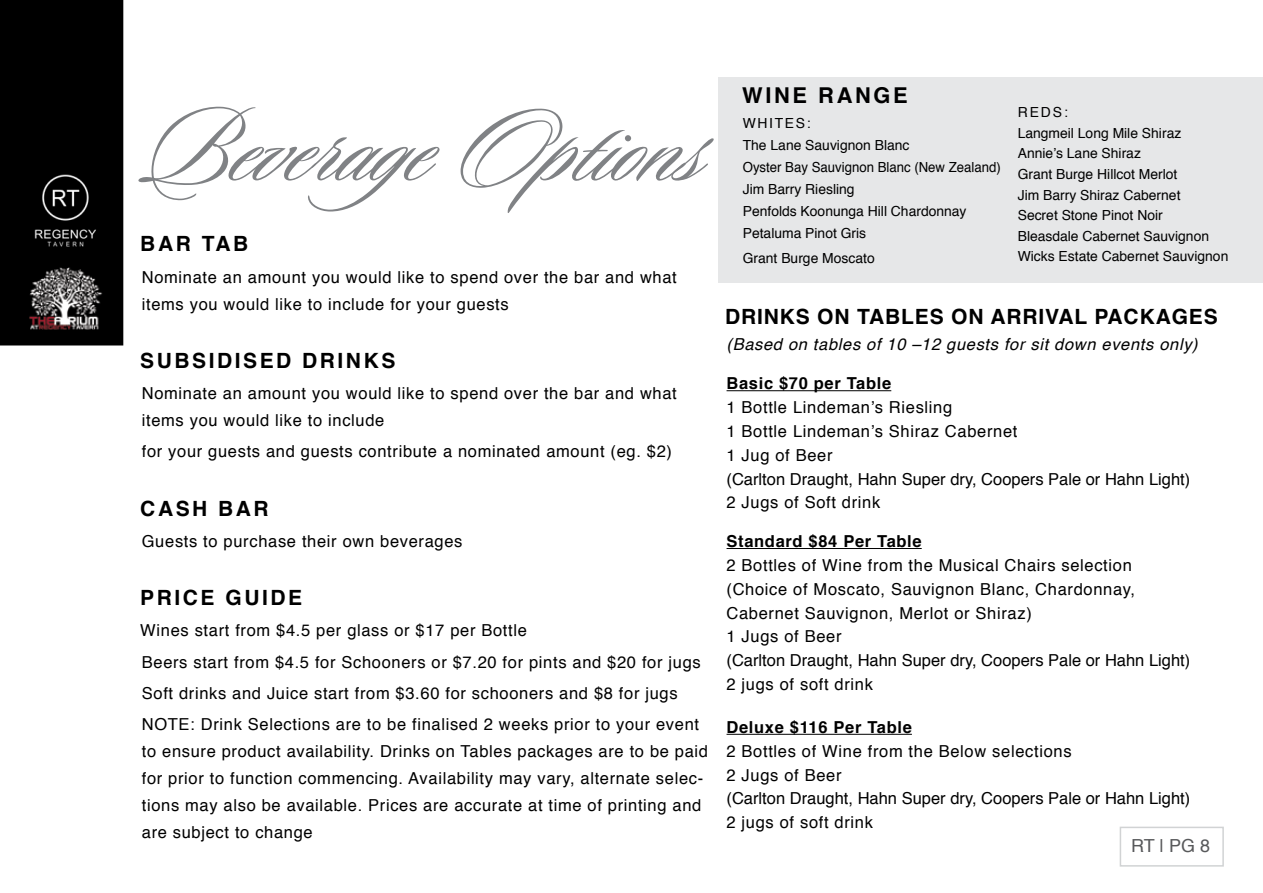
<style>
.page{position:relative;width:1263px;height:893px;background:#fff}
.page>*{position:absolute;margin:0;border:0;box-sizing:border-box;transform-origin:0 0}
.t1{font:111px "Sloop Script One";color:#808285}
.t2{font:700 21.9px "Helvetica";color:#000}
.t3{font:700 21px "Helvetica";letter-spacing:.12em;color:#000}
.t4{font:700 21px "Helvetica";letter-spacing:.04em;color:#000}
.t5{font:18px "Helvetica";color:#58595b}
.t6{font:16.5px/23.7px "Helvetica";letter-spacing:.04em;color:#000}
.t7{font:700 16.5px "Helvetica";letter-spacing:.04em;color:#000}
.t8{font:italic 16.5px "Helvetica";letter-spacing:.04em;color:#000}
.t9{font:13.95px/20.5px "Helvetica";color:#000}
</style>
<div class="page">
<div style="left:1120px;top:827px;width:104px;height:40px;border:2px solid #d1d3d4"></div>
<hr style="left:726px;top:390px;width:165px;height:1px;background:#000">
<hr style="left:726px;top:548px;width:196px;height:1px;background:#000">
<hr style="left:726px;top:734px;width:186px;height:1px;background:#000">
<div style="left:719px;top:77px;width:544px;height:206px;background:#e6e7e8"></div>
<div style="left:0;top:0;width:123px;height:345px;background:#000"></div>
<img style="left:17px;top:158px;width:93px;height:106px">
<img style="left:30px;top:267px;width:76px;height:62px">
<h1 class="t1" style="left:140px;top:91px;width:565px">Beverage Options</h1>
<p class="t3" style="left:140px;top:227px;width:107px">BAR TAB</p>
<p class="t6" style="left:142px;top:264px;width:536px;line-height:27px">Nominate an amount you would like to spend over the bar and what items you would like to include for your guests</p>
<p class="t3" style="left:140px;top:344px;width:257px">SUBSIDISED DRINKS</p>
<p class="t6" style="left:142px;top:380px;width:536px;line-height:27px">Nominate an amount you would like to spend over the bar and what items you would like to include</p>
<p class="t6" style="left:142px;top:440px;width:532px">for your guests and guests contribute a nominated amount (eg. $2)</p>
<p class="t3" style="left:140px;top:491px;width:130px">CASH BAR</p>
<p class="t6" style="left:142px;top:530px;width:322px">Guests to purchase their own beverages</p>
<p class="t3" style="left:140px;top:581px;width:163px">PRICE GUIDE</p>
<p class="t6" style="left:140px;top:616px;width:562px;line-height:31.2px">Wines start from $4.5 per glass or $17 per Bottle<br>Beers start from $4.5 for Schooners or $7.20 for pints and $20 for jugs Soft drinks and Juice start from $3.60 for schooners and $8 for jugs NOTE: Drink Selections are to be finalised 2 weeks prior to your event</p>
<p class="t6" style="left:142px;top:738px;width:568px;line-height:27px">to ensure product availability. Drinks on Tables packages are to be paid for prior to function commencing. Availability may vary, alternate selec&shy;tions may also be available. Prices are accurate at time of printing and are subject to change</p>
<h2 class="t2" style="left:742px;top:78px;width:38px">WINE</h2>
<h2 class="t2" style="left:818px;top:78px;width:19px">RANGE</h2>
<p class="t9" style="left:743px;top:114px;width:25px">Whites</p>
<p class="t9" style="left:743px;top:113px;width:260px;line-height:22px;text-indent:64px">:<br>The Lane Sauvignon Blanc<br>Oyster Bay Sauvignon Blanc (New Zealand)<br>Jim Barry Riesling<br>Penfolds Koonunga Hill Chardonnay<br>Petaluma Pinot Gris</p>
<p class="t9" style="left:743px;top:248px;width:133px">Grant Burge Moscato</p>
<p class="t9" style="left:1018px;top:103px;width:24px">Reds</p>
<p class="t9" style="left:1018px;top:103px;width:212px;text-indent:46px">:<br>Langmeil Long Mile Shiraz<br>Annie’s Lane Shiraz<br>Grant Burge Hillcot Merlot<br>Jim Barry Shiraz Cabernet<br>Secret Stone Pinot Noir<br>Bleasdale Cabernet Sauvignon<br>Wicks Estate Cabernet Sauvignon</p>
<p class="t4" style="left:725px;top:299px;width:494px">DRINKS ON TABLES ON ARRIVAL PACKAGES</p>
<p class="t8" style="left:726px;top:332px;width:473px">(Based on tables of 10 –12 guests for sit down events only)</p>
<p class="t7" style="left:726px;top:370px;width:166px">BASIC $70 PER TABLE</p>
<p class="t6" style="left:726px;top:396px;width:465px">1 Bottle Lindeman’s Riesling<br>1 Bottle Lindeman’s Shiraz Cabernet<br>1 Jug of Beer<br>(Carlton Draught, Hahn Super dry, Coopers Pale or Hahn Light)<br>2 Jugs of Soft drink</p>
<p class="t7" style="left:726px;top:528px;width:197px">STANDARD $84 PER TABLE</p>
<p class="t6" style="left:726px;top:554px;width:465px">2 Bottles of Wine from the Musical Chairs selection (Choice of Moscato, Sauvignon Blanc, Chardonnay, Cabernet Sauvignon, Merlot or Shiraz)<br>1 Jugs of Beer<br>(Carlton Draught, Hahn Super dry, Coopers Pale or Hahn Light)<br>2 jugs of soft drink</p>
<p class="t7" style="left:726px;top:714px;width:187px">DELUXE $116 PER TABLE</p>
<p class="t6" style="left:726px;top:740px;width:465px">2 Bottles of Wine from the Below selections<br>2 Jugs of Beer<br>(Carlton Draught, Hahn Super dry, Coopers Pale or Hahn Light)<br>2 jugs of soft drink</p>
<p class="t5" style="left:1131px;top:832px;width:81px">RT | PG 8</p>
</div>
